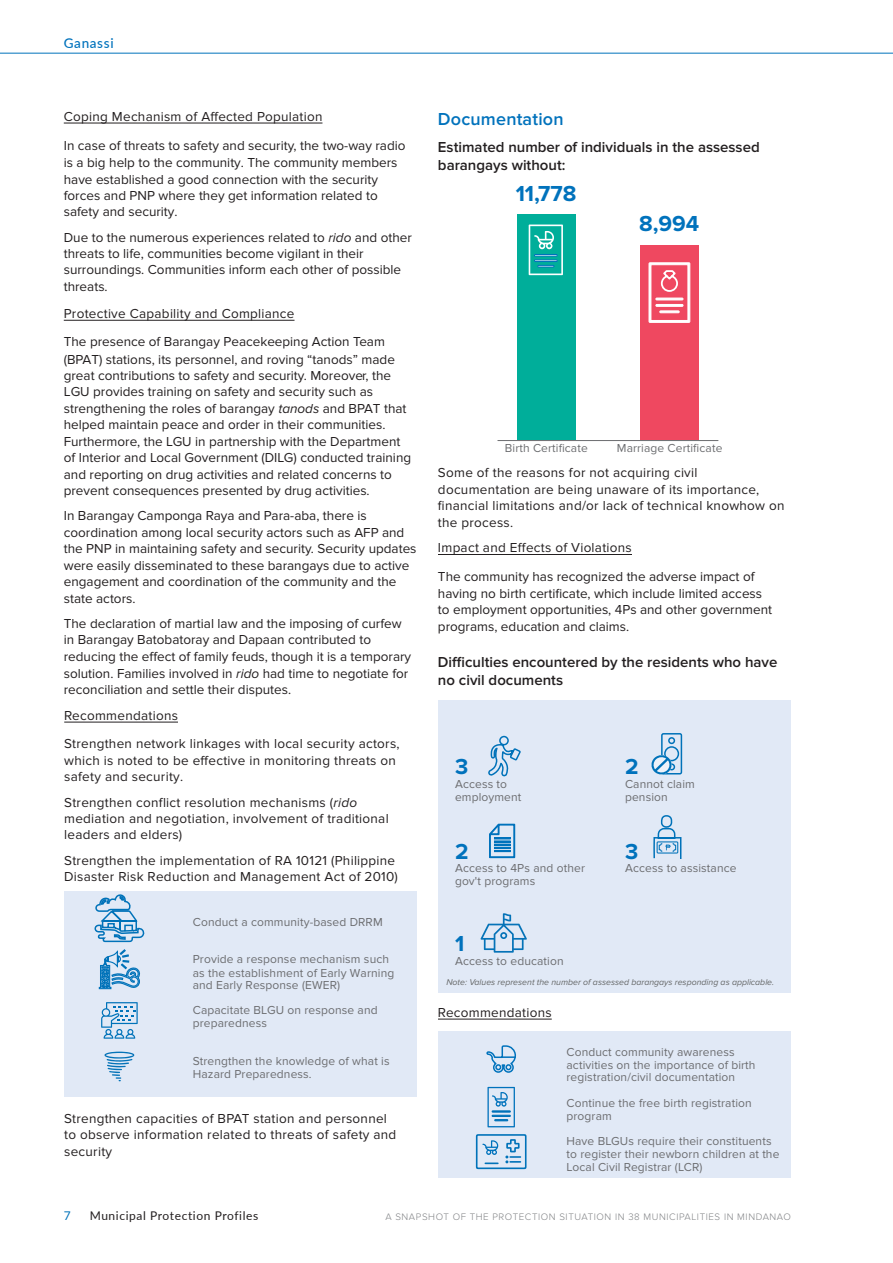
<style>
.page{position:relative;width:893px;height:1263px;background:#fff}
.page>*{position:absolute;margin:0;border:0;box-sizing:border-box;transform-origin:0 0}
.t1{font:700 22.5px "Proxima Nova";color:#0072bc}
.t2{font:600 18px "Proxima Nova";letter-spacing:.01em;color:#0072bc}
.t3{font:600 15px/18px "Proxima Nova";color:#231f20}
.t4{font:13.5px/16.5px "Proxima Nova";color:#231f20}
.t5{font:13.5px/16.5px "Proxima Nova";letter-spacing:.02em;color:#231f20}
.t6{font:500 13.5px "Lato";letter-spacing:.05em;color:#0072bc}
.t7{font:12px/12.8px "Proxima Nova";letter-spacing:.01em;color:#6c6d70}
.t8{font:12px "Lato";letter-spacing:.05em;color:#231f20}
.t9{font:12px "Lato";color:#0072b9}
.t10{font:300 9.75px "Proxima Nova";letter-spacing:.06em;color:#808285}
.t11{font:italic 8.7px "Proxima Nova";color:#656767}
.s1{font-style:italic}
</style>
<div class="page">
<hr style="left:64px;top:123px;width:258px;height:1px;background:#231f20">
<hr style="left:438px;top:1019px;width:114px;height:1px;background:#231f20">
<div style="left:64px;top:891px;width:353px;height:206px;background:#e1e9f6"></div>
<div style="left:438px;top:1031px;width:353px;height:147px;background:#e1e9f6"></div>
<hr style="left:498px;top:440px;width:220px;height:1px;background:#6c6d70">
<div style="left:517px;top:214px;width:59px;height:226px;background:#00ae9a"></div>
<div style="left:640px;top:245px;width:59px;height:195px;background:#ef4860"></div>
<svg style="left:529px;top:225px;width:34px;height:50px"></svg>
<div style="left:534px;top:260px;width:23px;height:2px;border:1px solid #0072b9"></div>
<div style="left:534px;top:254px;width:23px;height:2px;border:1px solid #0072b9"></div>
<svg style="left:649px;top:263px;width:41px;height:59px"></svg>
<div style="left:438px;top:700px;width:353px;height:292px;background:#e1e9f6"></div>
<svg style="left:489px;top:823px;width:26px;height:35px"></svg>
<svg style="left:651px;top:733px;width:32px;height:42px"></svg>
<hr style="left:0;top:53px;width:893px;height:1px;background:#0072bc">
<svg style="left:94px;top:894px;width:51px;height:96px"></svg>
<svg style="left:104px;top:1052px;width:31px;height:29px"></svg>
<svg style="left:101px;top:1002px;width:37px;height:37px"></svg>
<svg style="left:488px;top:735px;width:33px;height:42px"></svg>
<svg style="left:653px;top:815px;width:29px;height:44px"></svg>
<svg style="left:481px;top:913px;width:45px;height:40px"></svg>
<svg style="left:487px;top:1087px;width:28px;height:40px"></svg>
<svg style="left:476px;top:1134px;width:50px;height:35px"></svg>
<svg style="left:486px;top:1045px;width:30px;height:28px"></svg>
<hr style="left:438px;top:554px;width:194px;height:1px;background:#231f20">
<hr style="left:64px;top:320px;width:230px;height:1px;background:#231f20">
<hr style="left:64px;top:722px;width:114px;height:1px;background:#231f20">
<p class="t6" style="left:64px;top:33px;width:51px">Ganassi</p>
<p class="t5" style="left:64px;top:109px;width:260px">Coping Mechanism of Affected Population</p>
<p class="t4" style="left:64px;top:137px;width:343px">In case of threats to safety and security, the two-way radio is a big help to the community. The community members have established a good connection with the security forces and PNP where they get information related to safety and security.</p>
<p class="t4" style="left:64px;top:229px;width:350px">Due to the numerous experiences related to <span class="s1">rido</span> and other threats to life, communities become vigilant in their surroundings. Communities inform each other of possible threats.</p>
<p class="t4" style="left:64px;top:299px;width:323px;line-height:28.8px">Protective Capability and Compliance<br>The presence of Barangay Peacekeeping Action Team</p>
<p class="t4" style="left:64px;top:351px;width:349px">(BPAT) stations, its personnel, and roving “tanods” made great contributions to safety and security. Moreover, the LGU provides training on safety and security such as strengthening the roles of barangay <span class="s1">tanods</span> and BPAT that helped maintain peace and order in their communities.<br>Furthermore, the LGU in partnership with the Department of Interior and Local Government (DILG) conducted training and reporting on drug activities and related concerns to prevent consequences presented by drug activities.</p>
<p class="t4" style="left:64px;top:507px;width:354px">In Barangay Camponga Raya and Para-aba, there is coordination among local security actors such as AFP and the PNP in maintaining safety and security. Security updates were easily disseminated to these barangays due to active engagement and coordination of the community and the state actors.</p>
<p class="t4" style="left:64px;top:616px;width:349px">The declaration of martial law and the imposing of curfew in Barangay Batobatoray and Dapaan contributed to reducing the effect of family feuds, though it is a temporary solution. Families involved in <span class="s1">rido</span> had time to negotiate for reconciliation and settle their disputes.</p>
<p class="t5" style="left:64px;top:701px;width:337px;line-height:29px">Recommendations<br>Strengthen network linkages with local security actors,</p>
<p class="t5" style="left:64px;top:752px;width:333px">which is noted to be effective in monitoring threats on safety and security.</p>
<p class="t5" style="left:64px;top:795px;width:326px">Strengthen conflict resolution mechanisms (<span class="s1">rido </span>mediation and negotiation, involvement of traditional leaders and elders)</p>
<p class="t5" style="left:64px;top:853px;width:335px;line-height:15.9px">Strengthen the implementation of RA 10121 (Philippine<br>Disaster Risk Reduction and Management Act of 2010)</p>
<p class="t2" style="left:438px;top:109px;width:127px">Documentation</p>
<p class="t3" style="left:438px;top:139px;width:323px">Estimated number of individuals in the assessed barangays without:</p>
<p class="t1" style="left:516px;top:181px;width:62px">11,778</p>
<p class="t1" style="left:639px;top:210px;width:62px">8,994</p>
<p class="t7" style="left:505px;top:442px;width:84px">Birth Certificate</p>
<p class="t7" style="left:617px;top:442px;width:107px">Marriage Certificate</p>
<p class="t5" style="left:438px;top:464px;width:348px">Some of the reasons for not acquiring civil documentation are being unaware of its importance, financial limitations and/or lack of technical knowhow on the process.</p>
<p class="t4" style="left:438px;top:533px;width:318px;line-height:28.8px">Impact and Effects of Violations<br>The community has recognized the adverse impact of</p>
<p class="t4" style="left:438px;top:585px;width:336px">having no birth certificate, which include limited access to employment opportunities, 4Ps and other government programs, education and claims.</p>
<p class="t3" style="left:438px;top:653px;width:341px">Difficulties encountered by the residents who have no civil documents</p>
<p class="t1" style="left:455px;top:754px;width:15px">3</p>
<p class="t1" style="left:625px;top:754px;width:15px">2</p>
<p class="t7" style="left:455px;top:778px;width:68px">Access to employment</p>
<p class="t7" style="left:625px;top:778px;width:71px">Cannot claim pension</p>
<p class="t1" style="left:455px;top:838px;width:15px">2</p>
<p class="t1" style="left:625px;top:838px;width:15px">3</p>
<p class="t7" style="left:455px;top:862px;width:131px">Access to 4Ps and other gov't programs</p>
<p class="t7" style="left:625px;top:862px;width:113px">Access to assistance</p>
<p class="t7" style="left:193px;top:915px;width:191px">Conduct a community-based DRRM</p>
<p class="t7" style="left:193px;top:953px;width:203px;line-height:13.5px">Provide a response mechanism such as the establishment of Early Warning</p>
<p class="t7" style="left:193px;top:972px;width:186px;line-height:25.5px">and Early Response (EWER)<br>Capacitate BLGU on response and</p>
<p class="t7" style="left:193px;top:1017px;width:76px">preparedness</p>
<p class="t7" style="left:193px;top:1055px;width:198px">Strengthen the knowledge of what is<br>Hazard Preparedness.</p>
<p class="t7" style="left:566px;top:1045px;width:191px">Conduct community awareness activities on the importance of birth registration/civil documentation</p>
<p class="t7" style="left:566px;top:1096px;width:187px">Continue the free birth registration program</p>
<p class="t7" style="left:566px;top:1135px;width:214px">Have BLGUs require their constituents to register their newborn children at the<br>Local Civil Registrar (LCR)</p>
<p class="t1" style="left:455px;top:931px;width:11px">1</p>
<p class="t7" style="left:455px;top:955px;width:110px">Access to education</p>
<p class="t11" style="left:446px;top:977px;width:329px">Note: Values represent the number of assessed barangays responding as applicable.</p>
<p class="t5" style="left:438px;top:1005px;width:115px">Recommendations</p>
<p class="t5" style="left:64px;top:1110px;width:334px">Strengthen capacities of BPAT station and personnel to observe information related to threats of safety and security</p>
<p class="t9" style="left:64px;top:1207px;width:8px">7</p>
<p class="t8" style="left:90px;top:1207px;width:170px">Municipal Protection Profiles</p>
<p class="t10" style="left:385px;top:1211px;width:407px">A SNAPSHOT OF THE PROTECTION SITUATION IN 38 MUNICIPALITIES IN MINDANAO</p>
</div>
